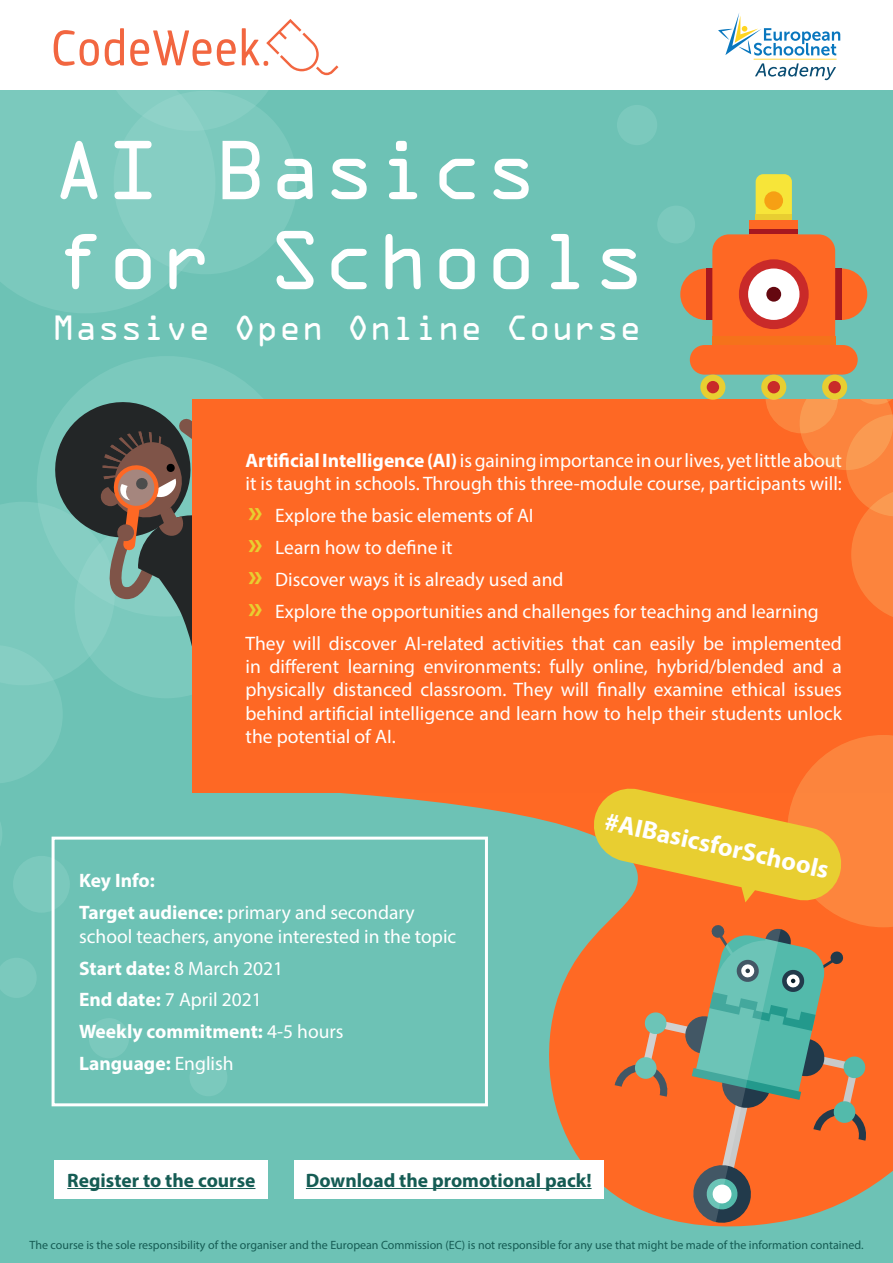
<style>
.page{position:relative;width:893px;height:1263px;background:#fff}
.page>*{position:absolute;margin:0;border:0;box-sizing:border-box;transform-origin:0 0}
.t1{font:75px/90px "OCRA Std";color:#fff}
.t2{font:31.5px "OCRA Std";color:#fff}
.t3{font:700 25.5px "Myriad Pro";color:#fff}
.t4{font:19.5px/32px "Myriad Pro";color:#fff}
.t5{font:700 19.5px "Myriad Pro";color:#155c54}
.t6{font:700 19.5px/32px "Myriad Pro";letter-spacing:-.005em;color:#fff}
.t7{font:12px "Myriad Pro";color:#155c54}
.s1{font-weight:700}
.s2{font-weight:700;font-size:31.5px;color:#e8ce31}
.s3{font-weight:400}
</style>
<div class="page">
<div style="left:0;top:91px;width:893px;height:1172px;background:#6dc2b5"></div>
<svg style="left:301px;top:792px;width:455px;height:435px"></svg>
<svg style="left:0;top:823px;width:2px;height:22px"></svg>
<div style="left:13px;top:856px;width:57px;height:57px;background:#7bc9bd;border-radius:50%"></div>
<svg style="left:0;top:958px;width:36px;height:40px"></svg>
<div style="left:89px;top:1018px;width:40px;height:40px;background:#7bc9bd;border-radius:50%"></div>
<div style="left:37px;top:356px;width:260px;height:261px;background:#7bc9bd;border-radius:50%"></div>
<div style="left:189px;top:1058px;width:38px;height:38px;background:#7bc9bd;border-radius:50%"></div>
<svg style="left:0;top:402px;width:192px;height:381px"></svg>
<div style="left:192px;top:399px;width:701px;height:393px;background:#fe6824"></div>
<div style="left:294px;top:1160px;width:309px;height:39px;background:#fff"></div>
<hr style="left:306px;top:1188px;width:286px;height:1px;background:#155c54">
<div style="left:55px;top:1160px;width:213px;height:39px;background:#fff"></div>
<hr style="left:67px;top:1188px;width:188px;height:1px;background:#155c54">
<svg style="left:718px;top:13px;width:122px;height:67px"></svg>
<div style="left:816px;top:268px;width:51px;height:52px;background:#fe6824;border-radius:50%"></div>
<div style="left:680px;top:268px;width:52px;height:52px;background:#fe6824;border-radius:50%"></div>
<svg style="left:690px;top:174px;width:168px;height:201px"></svg>
<div style="left:712px;top:336px;width:123px;height:9px;background:#f5721b"></div>
<hr style="left:749px;top:230px;width:49px;height:4px;background:#a61820">
<div style="left:756px;top:215px;width:36px;height:5px;background:#e8ce31"></div>
<div style="left:700px;top:375px;width:25px;height:25px;background:#e8ce31;border-radius:50%"></div>
<div style="left:707px;top:381px;width:12px;height:12px;background:#c92a29;border-radius:50%"></div>
<div style="left:761px;top:375px;width:25px;height:25px;background:#e8ce31;border-radius:50%"></div>
<svg style="left:767px;top:381px;width:13px;height:12px"></svg>
<div style="left:822px;top:375px;width:25px;height:25px;background:#e8ce31;border-radius:50%"></div>
<div style="left:828px;top:381px;width:13px;height:12px;background:#c92a29;border-radius:50%"></div>
<div style="left:52px;top:837px;width:436px;height:269px;border:3px solid #fff"></div>
<div style="left:617px;top:105px;width:40px;height:40px;background:#7bc9bd;border-radius:50%"></div>
<svg style="left:215px;top:91px;width:52px;height:15px"></svg>
<div style="left:114px;top:91px;width:183px;height:183px;background:#7bc9bd;border-radius:50%"></div>
<svg style="left:0;top:91px;width:215px;height:222px;fill:#7bc9bd"></svg>
<div style="left:657px;top:206px;width:38px;height:37px;background:#7bc9bd;border-radius:50%"></div>
<svg style="left:766px;top:400px;width:127px;height:217px"></svg>
<svg style="left:593px;top:735px;width:300px;height:490px"></svg>
<svg style="left:54px;top:19px;width:284px;height:56px"></svg>
<h1 class="t1" style="left:52px;top:132px;width:596px">AI Basics for Schools</h1>
<h2 class="t2" style="left:52px;top:314px;width:591px">Massive Open Online Course</h2>
<p class="t4" style="left:246px;top:448px;width:598px;line-height:23.4px"><span class="s1">Artificial Intelligence (AI)</span> is gaining importance in our lives, yet little about it is taught in schools. Through this three-module course, participants will:</p>
<p class="t4" style="left:246px;top:499px;width:598px"><span class="s2">»</span> Explore the basic elements of AI<br><span class="s2">»</span> Learn how to define it<br><span class="s2">»</span> Discover ways it is already used and<br><span class="s2">»</span> Explore the opportunities and challenges for teaching and learning They will discover AI-related activities that can easily be implemented</p>
<p class="t4" style="left:246px;top:654px;width:598px;line-height:23.4px;text-align:justify">in different learning environments: fully online, hybrid/blended and a physically distanced classroom. They will finally examine ethical issues behind artificial intelligence and learn how to help their students unlock the potential of AI.</p>
<p class="t6" style="left:79px;top:864px;width:337px">Key Info:<br>Target audience: <span class="s3">primary and secondary</span></p>
<p class="t4" style="left:79px;top:920px;width:379px">school teachers, anyone interested in the topic<br><span class="s1">Start date:</span> 8 March 2021<br><span class="s1">End date:</span> 7 April 2021<br><span class="s1">Weekly commitment:</span> 4-5 hours<br><span class="s1">Language:</span> English</p>
<h3 class="t3" style="left:609px;top:803px;width:230px;rotate:13deg">#AIBasicsforSchools</h3>
<p class="t5" style="left:67px;top:1167px;width:190px">Register to the course</p>
<p class="t5" style="left:306px;top:1167px;width:287px">Download the promotional pack!</p>
<p class="t7" style="left:29px;top:1237px;width:835px">The course is the sole responsibility of the organiser and the European Commission (EC) is not responsible for any use that might be made of the information contained.</p>
</div>
